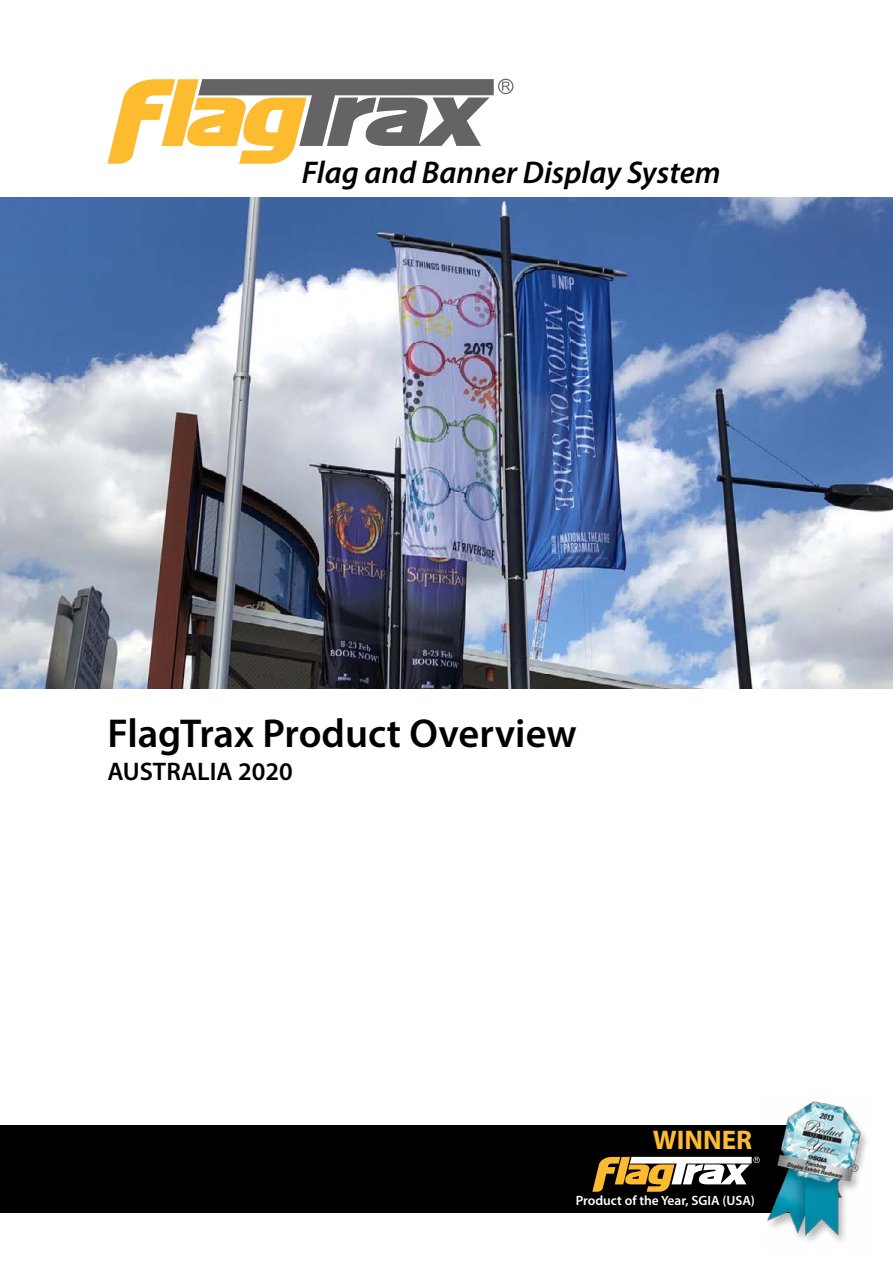
<style>
.page{position:relative;width:893px;height:1263px;background:#fff}
.page>*{position:absolute;margin:0;border:0;box-sizing:border-box;transform-origin:0 0}
.t1{font:600 40.5px "Myriad Pro";color:#000}
.t2{font:italic 600 31.5px "Myriad Pro";color:#000}
.t3{font:700 27px "Myriad Pro";color:#fdbb30}
.t4{font:600 25.5px "Myriad Pro";color:#000}
.t5{font:600 13.5px "Myriad Pro";color:#fff}
</style>
<div class="page">
<img style="left:0;top:197px;width:893px;height:492px">
<svg style="left:107px;top:79px;width:406px;height:85px"></svg>
<div style="left:0;top:1125px;width:822px;height:87px;background:#000"></div>
<svg style="left:592px;top:1157px;width:168px;height:35px"></svg>
<img style="left:764px;top:1101px;width:103px;height:141px">
<p class="t2" style="left:302px;top:152px;width:420px">Flag and Banner Display System</p>
<p class="t1" style="left:107px;top:707px;width:471px">FlagTrax Product Overview</p>
<p class="t4" style="left:107px;top:755px;width:187px">AUSTRALIA 2020</p>
<p class="t3" style="left:653px;top:1123px;width:101px">WINNER</p>
<p class="t5" style="left:576px;top:1192px;width:181px">Product of the Year, SGIA (USA)</p>
</div>
